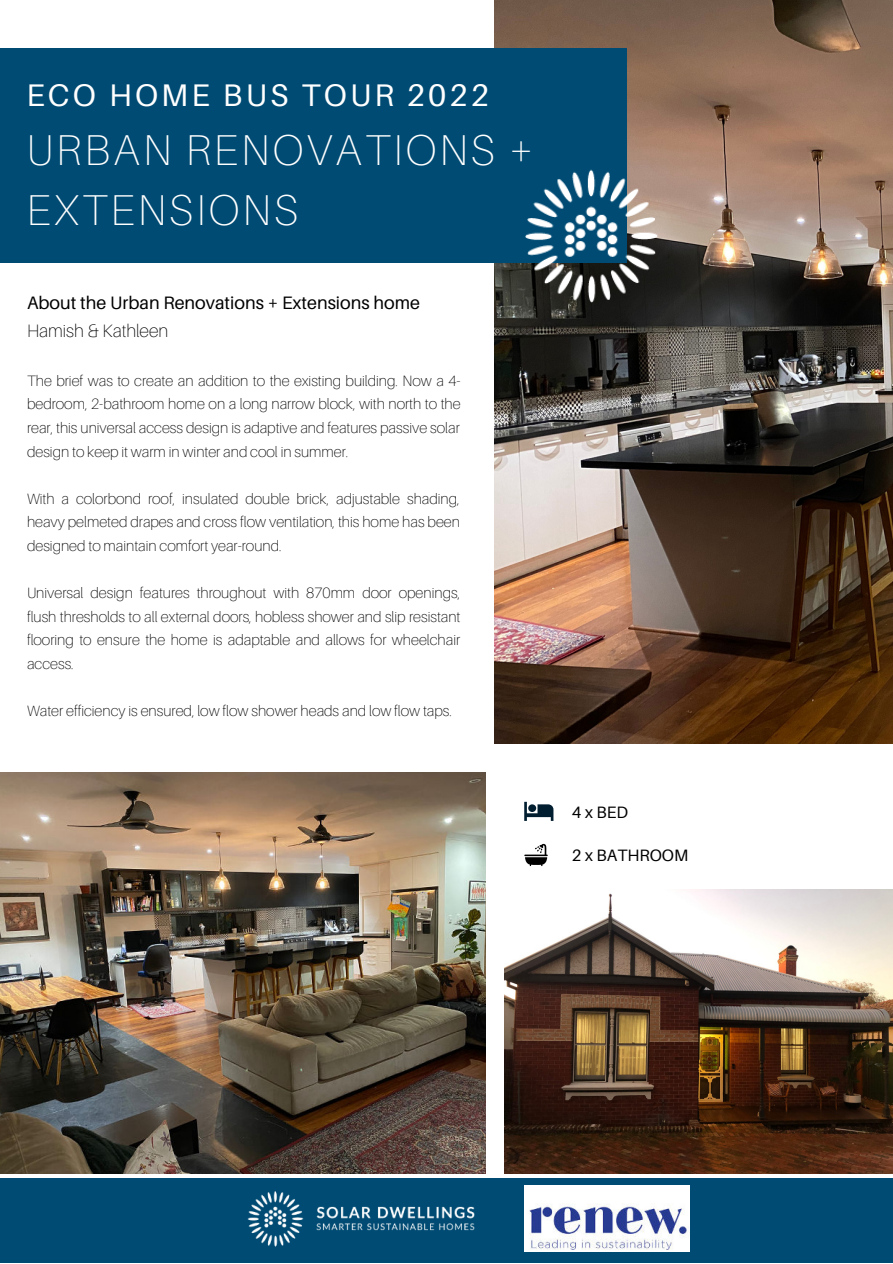
<style>
.page{position:relative;width:893px;height:1264px;background:#fff}
.page>*{position:absolute;margin:0;border:0;box-sizing:border-box;transform-origin:0 0}
.t1{font:100 43.2px/60.4px "Aileron";letter-spacing:.07em;color:#fff}
.t2{font:31.2px "Aileron";letter-spacing:.1em;color:#fff}
.t3{font:18px "Aileron";color:#000}
.t4{font:100 18px "Aileron";color:#000}
.t5{font:16.5px "Aileron";color:#000}
.t6{font:100 15px/23.5px "Aileron";color:#000;text-align:justify}
</style>
<div class="page">
<img style="left:505px;top:889px;width:387px;height:284px">
<img style="left:494px;top:0;width:398px;height:743px">
<div style="left:0;top:48px;width:626px;height:215px;background:#004b73"></div>
<svg style="left:524px;top:801px;width:29px;height:20px"></svg>
<svg style="left:524px;top:843px;width:23px;height:23px"></svg>
<img style="left:0;top:773px;width:486px;height:400px">
<div style="left:0;top:1178px;width:892px;height:84px;background:#004b73"></div>
<img style="left:221px;top:1159px;width:265px;height:88px">
<img style="left:524px;top:1185px;width:165px;height:66px">
<img style="left:505px;top:161px;width:158px;height:148px">
<h2 class="t2" style="left:26px;top:78px;width:464px">ECO HOME BUS TOUR 2022</h2>
<h1 class="t1" style="left:26px;top:120px;width:508px">URBAN RENOVATIONS +<br>EXTENSIONS</h1>
<p class="t3" style="left:27px;top:293px;width:394px">About the Urban Renovations + Extensions home</p>
<p class="t4" style="left:27px;top:321px;width:143px">Hamish &amp; Kathleen</p>
<p class="t6" style="left:27px;top:369px;width:435px">The brief was to create an addition to the existing building. Now a 4- bedroom, 2-bathroom home on a long narrow block, with north to the rear, this universal access design is adaptive and features passive solar design to keep it warm in winter and cool in summer.</p>
<p class="t6" style="left:27px;top:487px;width:434px">With a colorbond roof, insulated double brick, adjustable shading, heavy pelmeted drapes and cross flow ventilation, this home has been designed to maintain comfort year-round.</p>
<p class="t6" style="left:27px;top:581px;width:435px">Universal design features throughout with 870mm door openings, flush thresholds to all external doors, hobless shower and slip resistant flooring to ensure the home is adaptable and allows for wheelchair access.</p>
<p class="t6" style="left:27px;top:699px;width:426px">Water efficiency is ensured, low flow shower heads and low flow taps.</p>
<p class="t5" style="left:572px;top:802px;width:58px">4 x BED</p>
<p class="t5" style="left:572px;top:846px;width:118px">2 x BATHROOM</p>
</div>
